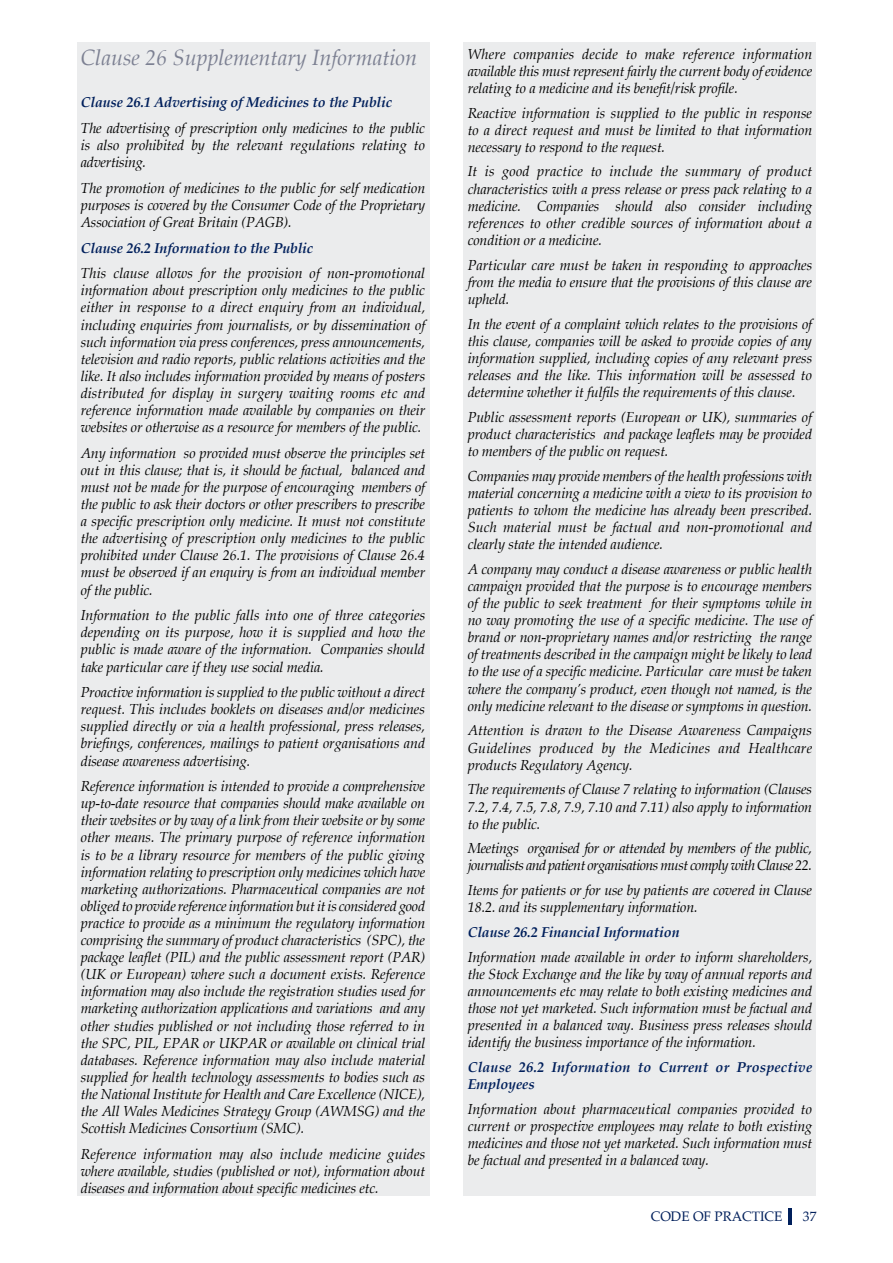
<style>
.page{position:relative;width:893px;height:1263px;background:#fff}
.page>*{position:absolute;margin:0;border:0;box-sizing:border-box;transform-origin:0 0}
.t1{font:italic 21.75px "Palatino";color:#7c8092}
.t2{font:italic 14.25px/17.1px "Palatino";letter-spacing:-.01em;color:#000;text-align:justify}
.t3{font:italic 14.25px/17.1px "Palatino";letter-spacing:-.04em;color:#000}
.t4{font:italic 700 14.25px "Palatino";letter-spacing:-.01em;color:#001f5b}
.t5{font:italic 700 14.25px/17.1px "Palatino";letter-spacing:.01em;color:#001f5b}
.t6{font:13.5px "Palatino";color:#001f5b}
</style>
<div class="page">
<div style="left:77px;top:43px;width:352px;height:1153px;background:#ebeced"></div>
<div style="left:463px;top:43px;width:353px;height:1153px;background:#ebeced"></div>
<hr style="left:789px;top:1208px;width:3px;height:17px;background:#001f5b">
<h1 class="t1" style="left:81px;top:39px;width:338px">Clause 26 Supplementary Information</h1>
<p class="t4" style="left:81px;top:91px;width:313px">Clause 26.1 Advertising of Medicines to the Public</p>
<p class="t2" style="left:81px;top:119px;width:346px">The advertising of prescription only medicines to the public is also prohibited by the relevant regulations relating to advertising.</p>
<p class="t2" style="left:81px;top:179px;width:346px">The promotion of medicines to the public for self medication purposes is covered by the Consumer Code of the Proprietary Association of Great Britain (PAGB).</p>
<p class="t4" style="left:81px;top:236px;width:234px">Clause 26.2 Information to the Public</p>
<p class="t2" style="left:81px;top:265px;width:346px">This clause allows for the provision of non-promotional information about prescription only medicines to the public either in response to a direct enquiry from an individual, including enquiries from journalists, or by dissemination of such information via press conferences, press announcements, television and radio reports, public relations activities and the like. It also includes information provided by means of posters distributed for display in surgery waiting rooms etc and reference information made available by companies on their websites or otherwise as a resource for members of the public.</p>
<p class="t2" style="left:81px;top:444px;width:346px">Any information so provided must observe the principles set out in this clause; that is, it should be factual, balanced and must not be made for the purpose of encouraging members of the public to ask their doctors or other prescribers to prescribe a specific prescription only medicine. It must not constitute the advertising of prescription only medicines to the public prohibited under Clause 26.1. The provisions of Clause 26.4 must be observed if an enquiry is from an individual member of the public.</p>
<p class="t2" style="left:81px;top:606px;width:346px">Information to the public falls into one of three categories depending on its purpose, how it is supplied and how the public is made aware of the information. Companies should take particular care if they use social media.</p>
<p class="t2" style="left:81px;top:683px;width:346px">Proactive information is supplied to the public without a direct request. This includes booklets on diseases and/or medicines supplied directly or via a health professional, press releases, briefings, conferences, mailings to patient organisations and disease awareness advertising.</p>
<p class="t2" style="left:81px;top:777px;width:346px">Reference information is intended to provide a comprehensive up-to-date resource that companies should make available on their websites or by way of a link from their website or by some other means. The primary purpose of reference information is to be a library resource for members of the public giving information relating to prescription only medicines which have marketing authorizations. Pharmaceutical companies are not obliged to provide reference information but it is considered good practice to provide as a minimum the regulatory information comprising the summary of product characteristics (SPC), the package leaflet (PIL) and the public assessment report (PAR) (UK or European) where such a document exists. Reference information may also include the registration studies used for marketing authorization applications and variations and any other studies published or not including those referred to in the SPC, PIL, EPAR or UKPAR or available on clinical trial databases. Reference information may also include material supplied for health technology assessments to bodies such as the National Institute for Health and Care Excellence (NICE), the All Wales Medicines Strategy Group (AWMSG) and the Scottish Medicines Consortium (SMC).</p>
<p class="t2" style="left:81px;top:1145px;width:346px">Reference information may also include medicine guides where available, studies (published or not), information about diseases and information about specific medicines etc.</p>
<p class="t2" style="left:468px;top:45px;width:346px">Where companies decide to make reference information available this must represent fairly the current body of evidence relating to a medicine and its benefit/risk profile.</p>
<p class="t2" style="left:468px;top:104px;width:346px">Reactive information is supplied to the public in response to a direct request and must be limited to that information necessary to respond to the request.</p>
<p class="t2" style="left:468px;top:163px;width:346px">It is good practice to include the summary of product characteristics with a press release or press pack relating to a medicine. Companies should also consider including references to other credible sources of information about a condition or a medicine.</p>
<p class="t2" style="left:468px;top:256px;width:346px">Particular care must be taken in responding to approaches from the media to ensure that the provisions of this clause are upheld.</p>
<p class="t2" style="left:468px;top:315px;width:346px">In the event of a complaint which relates to the provisions of this clause, companies will be asked to provide copies of any information supplied, including copies of any relevant press releases and the like. This information will be assessed to determine whether it fulfils the requirements of this clause.</p>
<p class="t2" style="left:468px;top:408px;width:346px">Public assessment reports (European or UK), summaries of product characteristics and package leaflets may be provided to members of the public on request.</p>
<p class="t2" style="left:468px;top:467px;width:346px">Companies may provide members of the health professions with material concerning a medicine with a view to its provision to patients to whom the medicine has already been prescribed.<br>Such material must be factual and non-promotional and clearly state the intended audience.</p>
<p class="t2" style="left:468px;top:560px;width:346px">A company may conduct a disease awareness or public health campaign provided that the purpose is to encourage members of the public to seek treatment for their symptoms while in no way promoting the use of a specific medicine. The use of brand or non-proprietary names and/or restricting the range of treatments described in the campaign might be likely to lead to the use of a specific medicine. Particular care must be taken where the company’s product, even though not named, is the only medicine relevant to the disease or symptoms in question.</p>
<p class="t2" style="left:468px;top:722px;width:346px">Attention is drawn to the Disease Awareness Campaigns Guidelines produced by the Medicines and Healthcare products Regulatory Agency.</p>
<p class="t2" style="left:468px;top:781px;width:346px">The requirements of Clause 7 relating to information (Clauses 7.2, 7.4, 7.5, 7.8, 7.9, 7.10 and 7.11) also apply to information to the public.</p>
<p class="t3" style="left:468px;top:840px;width:346px">Meetings organised for or attended by members of the public, journalists and patient organisations must comply with Clause 22.</p>
<p class="t2" style="left:468px;top:881px;width:346px">Items for patients or for use by patients are covered in Clause<br>18.2. and its supplementary information.</p>
<p class="t4" style="left:468px;top:920px;width:213px">Clause 26.2 Financial Information</p>
<p class="t2" style="left:468px;top:948px;width:346px">Information made available in order to inform shareholders, the Stock Exchange and the like by way of annual reports and announcements etc may relate to both existing medicines and those not yet marketed. Such information must be factual and presented in a balanced way. Business press releases should identify the business importance of the information.</p>
<p class="t5" style="left:468px;top:1058px;width:346px">Clause 26.2 Information to Current or Prospective<br>Employees</p>
<p class="t2" style="left:468px;top:1100px;width:346px">Information about pharmaceutical companies provided to current or prospective employees may relate to both existing medicines and those not yet marketed. Such information must be factual and presented in a balanced way.</p>
<p class="t6" style="left:651px;top:1205px;width:133px">CODE OF PRACTICE</p>
<p class="t6" style="left:803px;top:1205px;width:15px">37</p>
</div>
